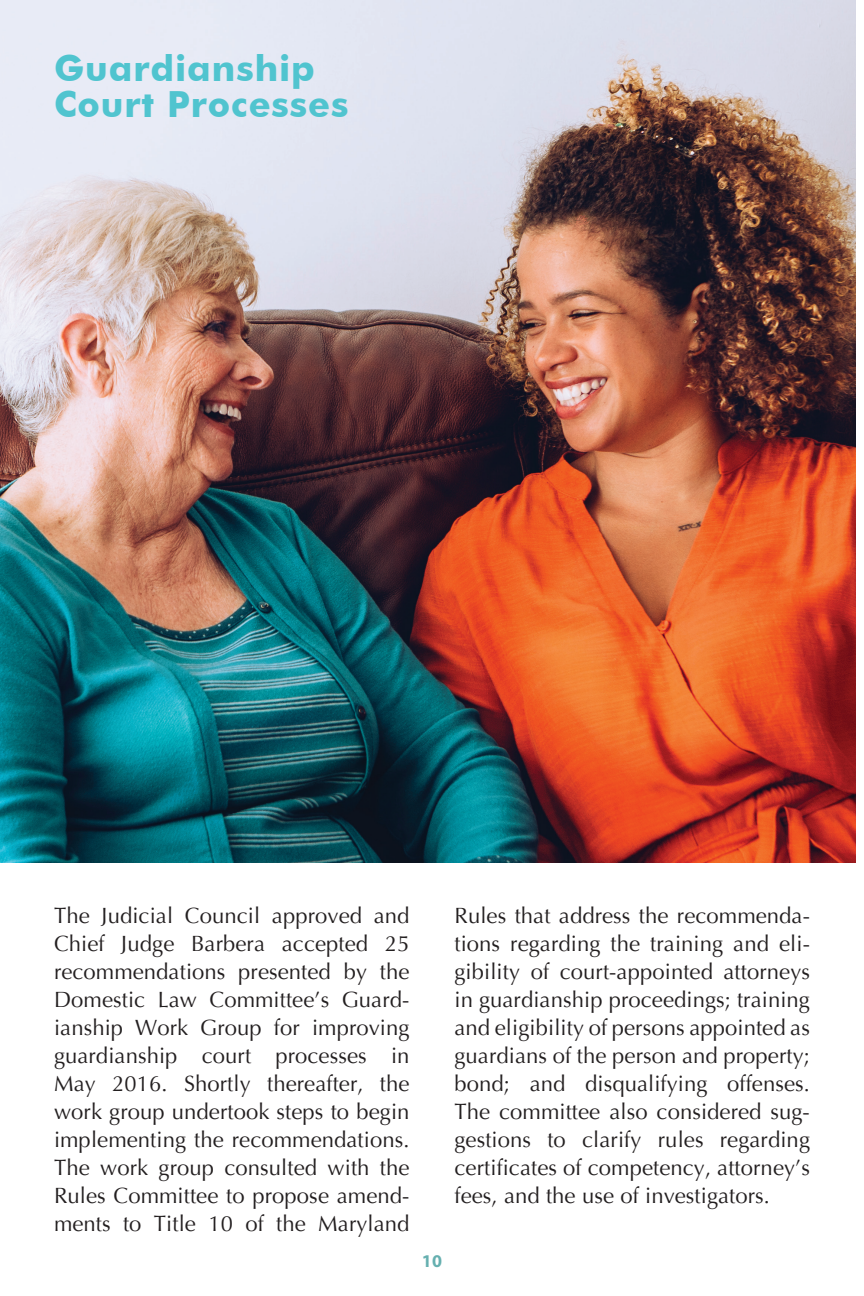
<style>
.page{position:relative;width:864px;height:1296px;background:#fff}
.page>*{position:absolute;margin:0;border:0;box-sizing:border-box;transform-origin:0 0}
.t1{font:700 36px/36px "Futura BT";letter-spacing:.025em;color:#50c4cf}
.t2{font:22px/28px "Optima";letter-spacing:.005em;color:#231f20;text-align:justify}
.t3{font:700 18px "Myriad Pro";color:#66b0b0}
</style>
<div class="page">
<img style="left:0;top:0;width:855px;height:863px">
<h1 class="t1" style="left:54px;top:50px;width:296px">Guardianship<br>Court Processes</h1>
<p class="t2" style="left:54px;top:902px;width:357px">The Judicial Council approved and Chief Judge Barbera accepted 25 recommendations presented by the Domestic Law Committee’s Guard&shy;ianship Work Group for improving guardianship court processes in May 2016. Shortly thereafter, the work group undertook steps to begin implementing the recommendations.<br>The work group consulted with the Rules Committee to propose amend&shy;ments to Title 10 of the Maryland</p>
<p class="t2" style="left:455px;top:902px;width:357px">Rules that address the recommenda&shy;tions regarding the training and eli&shy;gibility of court-appointed attorneys in guardianship proceedings; training and eligibility of persons appointed as guardians of the person and property; bond; and disqualifying offenses.<br>The committee also considered sug&shy;gestions to clarify rules regarding certificates of competency, attorney’s fees, and the use of investigators.</p>
<p class="t3" style="left:422px;top:1249px;width:22px">10</p>
</div>
